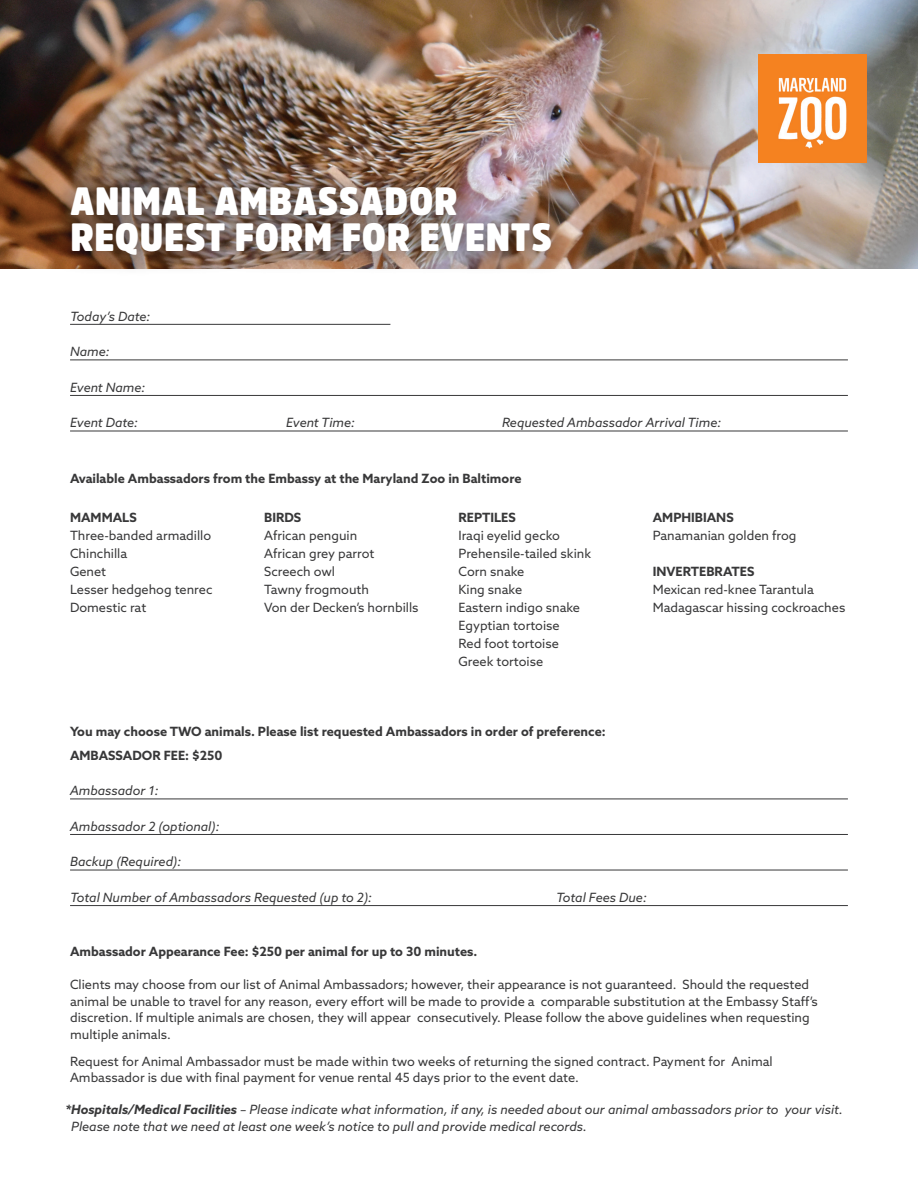
<style>
.page{position:relative;width:918px;height:1188px;background:#fff}
.page>*{position:absolute;margin:0;border:0;box-sizing:border-box;transform-origin:0 0}
.t1{font:900 39px/36px "Amsi Pro Narw";letter-spacing:.02em;color:#fff}
.t2{font:12.75px/18px "Azo Sans";color:#383839}
.t3{font:italic 12.75px/16.5px "Azo Sans";color:#383839}
.t4{font:700 12.75px "Azo Sans";color:#383839}
.s1{font-weight:700}
</style>
<div class="page">
<img style="left:0;top:0;width:918px;height:269px">
<hr style="left:70px;top:324px;width:320px;height:1px;background:#383839">
<hr style="left:70px;top:360px;width:778px;height:1px;background:#383839">
<hr style="left:70px;top:395px;width:778px;height:1px;background:#383839">
<hr style="left:70px;top:431px;width:778px;height:1px;background:#383839">
<hr style="left:70px;top:799px;width:778px;height:1px;background:#383839">
<hr style="left:70px;top:834px;width:778px;height:1px;background:#383839">
<hr style="left:70px;top:870px;width:778px;height:1px;background:#383839">
<hr style="left:70px;top:905px;width:778px;height:1px;background:#383839">
<img style="left:758px;top:55px;width:108px;height:108px">
<div style="left:47px;top:163px;width:527px;height:115px;background:#231f20;opacity:.75"></div>
<h1 class="t1" style="left:70px;top:183px;width:483px">ANIMAL AMBASSADOR<br>REQUEST FORM FOR EVENTS</h1>
<p class="t3" style="left:70px;top:308px;width:82px">Today’s Date:</p>
<p class="t3" style="left:70px;top:343px;width:41px">Name:</p>
<p class="t3" style="left:70px;top:379px;width:77px">Event Name:</p>
<p class="t3" style="left:70px;top:414px;width:69px">Event Date:</p>
<p class="t3" style="left:286px;top:414px;width:70px">Event Time:</p>
<p class="t3" style="left:502px;top:414px;width:221px">Requested Ambassador Arrival Time:</p>
<p class="t4" style="left:70px;top:470px;width:453px">Available Ambassadors from the Embassy at the Maryland Zoo in Baltimore</p>
<p class="t4" style="left:70px;top:509px;width:68px">MAMMALS</p>
<p class="t2" style="left:70px;top:526px;width:144px">Three-banded armadillo<br>Chinchilla<br>Genet<br>Lesser hedgehog tenrec<br>Domestic rat</p>
<p class="t4" style="left:264px;top:509px;width:39px">BIRDS</p>
<p class="t2" style="left:264px;top:526px;width:156px">African penguin<br>African grey parrot<br>Screech owl<br>Tawny frogmouth<br>Von der Decken’s hornbills</p>
<p class="t4" style="left:459px;top:509px;width:59px">REPTILES</p>
<p class="t2" style="left:459px;top:526px;width:134px">Iraqi eyelid gecko<br>Prehensile-tailed skink<br>Corn snake<br>King snake<br>Eastern indigo snake<br>Egyptian tortoise<br>Red foot tortoise<br>Greek tortoise</p>
<p class="t4" style="left:70px;top:723px;width:537px">You may choose TWO animals. Please list requested Ambassadors in order of preference:</p>
<p class="t4" style="left:653px;top:509px;width:82px">AMPHIBIANS</p>
<p class="t2" style="left:653px;top:526px;width:145px">Panamanian golden frog</p>
<p class="t4" style="left:653px;top:563px;width:103px">INVERTEBRATES</p>
<p class="t2" style="left:653px;top:580px;width:194px">Mexican red-knee Tarantula<br>Madagascar hissing cockroaches</p>
<p class="t4" style="left:70px;top:747px;width:154px">AMBASSADOR FEE: $250</p>
<p class="t3" style="left:70px;top:782px;width:90px">Ambassador 1:</p>
<p class="t3" style="left:70px;top:818px;width:151px">Ambassador 2 (optional):</p>
<p class="t3" style="left:70px;top:853px;width:113px">Backup (Required):</p>
<p class="t3" style="left:70px;top:889px;width:303px">Total Number of Ambassadors Requested (up to 2):</p>
<p class="t3" style="left:556px;top:889px;width:92px">Total Fees Due:</p>
<p class="t4" style="left:70px;top:944px;width:409px">Ambassador Appearance Fee: $250 per animal for up to 30 minutes.</p>
<p class="t2" style="left:70px;top:976px;width:749px;line-height:16.5px">Clients may choose from our list of Animal Ambassadors; however, their appearance is not guaranteed. Should the requested animal be unable to travel for any reason, every effort will be made to provide a comparable substitution at the Embassy Staff’s discretion. If multiple animals are chosen, they will appear consecutively. Please follow the above guidelines when requesting multiple animals.</p>
<p class="t2" style="left:70px;top:1053px;width:704px;line-height:16.5px">Request for Animal Ambassador must be made within two weeks of returning the signed contract. Payment for Animal<br>Ambassador is due with final payment for venue rental 45 days prior to the event date.</p>
<p class="t3" style="left:71px;top:1101px;width:773px;text-indent:-6px"><span class="s1">*Hospitals/Medical Facilities</span> – Please indicate what information, if any, is needed about our animal ambassadors prior to your visit.<br>Please note that we need at least one week’s notice to pull and provide medical records.</p>
</div>
